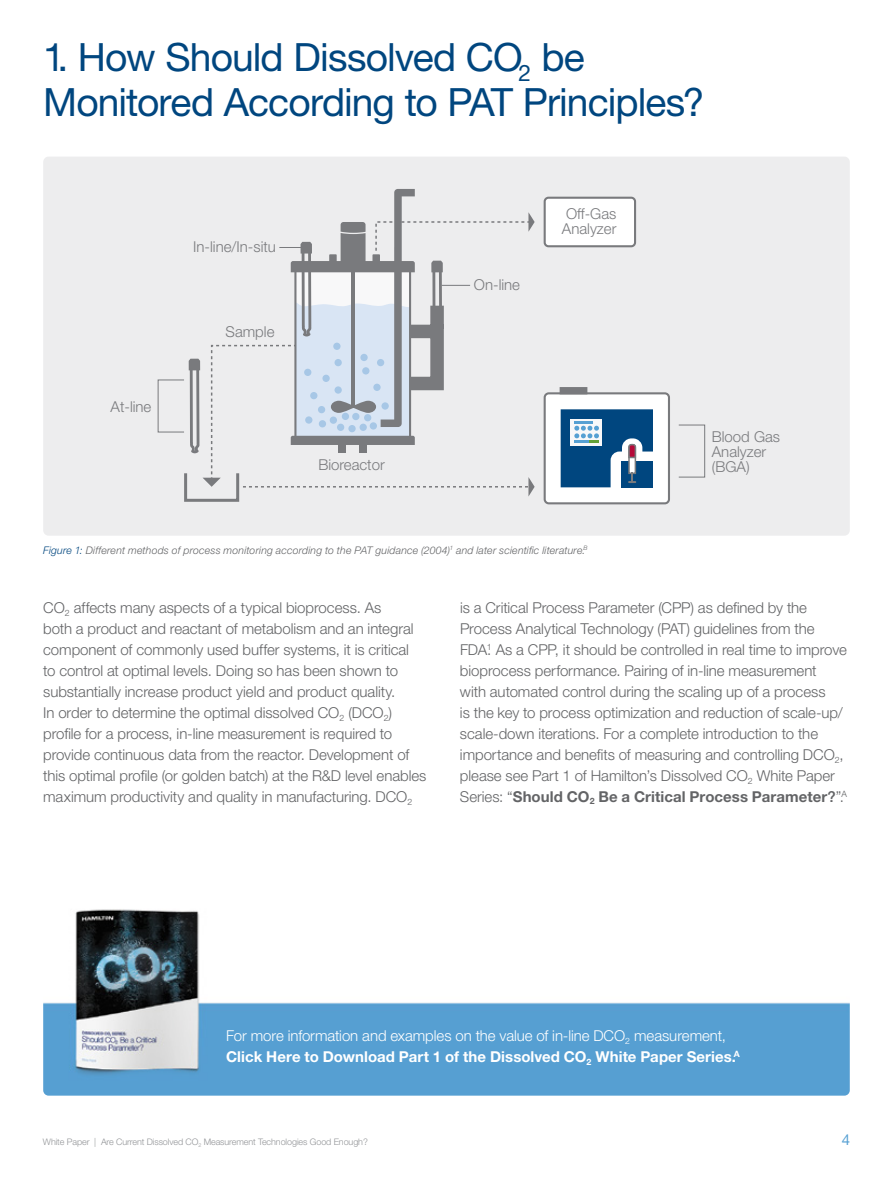
<style>
.page{position:relative;width:893px;height:1188px;background:#fff}
.page>*{position:absolute;margin:0;border:0;box-sizing:border-box;transform-origin:0 0}
.t1{font:39px/45px "Helvetica Neue LT Std";letter-spacing:-.025em;color:#00467f}
.t2{font:300 15px/21px "Helvetica Neue LT Std";letter-spacing:-.005em;color:#636466}
.t3{font:300 15px/21px "Helvetica Neue LT Std";letter-spacing:-.005em;color:#fff}
.t4{font:300 15px/15px "Helvetica Neue LT Std";color:#797a7d}
.t5{font:15px "Helvetica Neue LT Std";color:#56a0d3}
.t6{font:italic 300 10.5px "Helvetica Neue LT Std";letter-spacing:.015em;color:#636466}
.t7{font:300 9px "Helvetica Neue LT Std";letter-spacing:-.01em;color:#939598}
.s1{color:#00467f}
.s2{font-weight:700}
.s3{font-weight:500}
</style>
<div class="page">
<div style="left:43px;top:157px;width:807px;height:379px;background:#ededee;border-radius:5px"></div>
<div style="left:184px;top:472px;width:55px;height:30px;border:3px solid #797a7d"></div>
<div style="left:158px;top:380px;width:26px;height:52px;border:1px solid #797a7d"></div>
<div style="left:678px;top:425px;width:27px;height:52px;border:1px solid #797a7d"></div>
<div style="left:545px;top:393px;width:124px;height:110px;background:#fff;border-radius:4px"></div>
<div style="left:544px;top:392px;width:126px;height:112px;border:2px solid #797a7d;border-radius:4px"></div>
<div style="left:561px;top:388px;width:25px;height:5px;background:#797a7d"></div>
<div style="left:560px;top:387px;width:27px;height:7px;border:2px solid #797a7d"></div>
<svg style="left:561px;top:409px;width:92px;height:78px"></svg>
<svg style="left:189px;top:189px;width:346px;height:307px"></svg>
<div style="left:545px;top:198px;width:90px;height:48px;background:#fff;border-radius:4px"></div>
<div style="left:544px;top:197px;width:92px;height:50px;border:2px solid #797a7d;border-radius:4px"></div>
<img style="left:43px;top:909px;width:807px;height:187px">
<h1 class="t1" style="left:43px;top:34px;width:663px">1. How Should Dissolved CO<sub>2</sub> be<br>Monitored According to PAT Principles?</h1>
<p class="t4" style="left:111px;top:399px;width:42px">At-line</p>
<p class="t4" style="left:193px;top:239px;width:84px">In-line/In-situ</p>
<p class="t4" style="left:226px;top:324px;width:50px">Sample</p>
<p class="t4" style="left:318px;top:457px;width:68px">Bioreactor</p>
<p class="t4" style="left:474px;top:277px;width:48px">On-line</p>
<p class="t4" style="left:562px;top:206px;width:56px">Off-Gas<br>Analyzer</p>
<p class="t6" style="left:43px;top:544px;width:546px"><span class="s1">Figure 1:</span> Different methods of process monitoring according to the PAT guidance (2004)<sup>1</sup> and later scientific literature.<sup>B</sup></p>
<p class="t4" style="left:712px;top:428px;width:70px">Blood Gas<br>Analyzer (BGA)</p>
<p class="t2" style="left:43px;top:597px;width:385px">CO<sub>2</sub> affects many aspects of a typical bioprocess. As<br>both a product and reactant of metabolism and an integral component of commonly used buffer systems, it is critical<br>to control at optimal levels. Doing so has been shown to substantially increase product yield and product quality.<br>In order to determine the optimal dissolved CO<sub>2</sub> (DCO<sub>2</sub>) profile for a process, in-line measurement is required to provide continuous data from the reactor. Development of this optimal profile (or golden batch) at the R&amp;D level enables maximum productivity and quality in manufacturing. DCO<sub>2</sub></p>
<p class="t2" style="left:460px;top:597px;width:388px">is a Critical Process Parameter (CPP) as defined by the Process Analytical Technology (PAT) guidelines from the FDA.<sup>1</sup> As a CPP, it should be controlled in real time to improve bioprocess performance. Pairing of in-line measurement<br>with automated control during the scaling up of a process<br>is the key to process optimization and reduction of scale-up/ scale-down iterations. For a complete introduction to the importance and benefits of measuring and controlling DCO<sub>2</sub>, please see Part 1 of Hamilton’s Dissolved CO<sub>2</sub> White Paper Series: “<span class="s2">Should CO</span><sub>2</sub> <span class="s2">Be a Critical Process Parameter</span><span class="s3">?</span>”.<sup>A</sup></p>
<p class="t3" style="left:226px;top:1025px;width:515px">For more information and examples on the value of in-line DCO<sub>2</sub> measurement,<br><span class="s2">Click Here to Download Part 1 of the Dissolved CO</span><sub>2</sub> <span class="s2">White Paper Series.</span><sup>A</sup></p>
<p class="t7" style="left:43px;top:1136px;width:326px">White Paper | Are Current Dissolved CO<sub>2</sub> Measurement Technologies Good Enough?</p>
<p class="t5" style="left:842px;top:1131px;width:10px">4</p>
</div>
